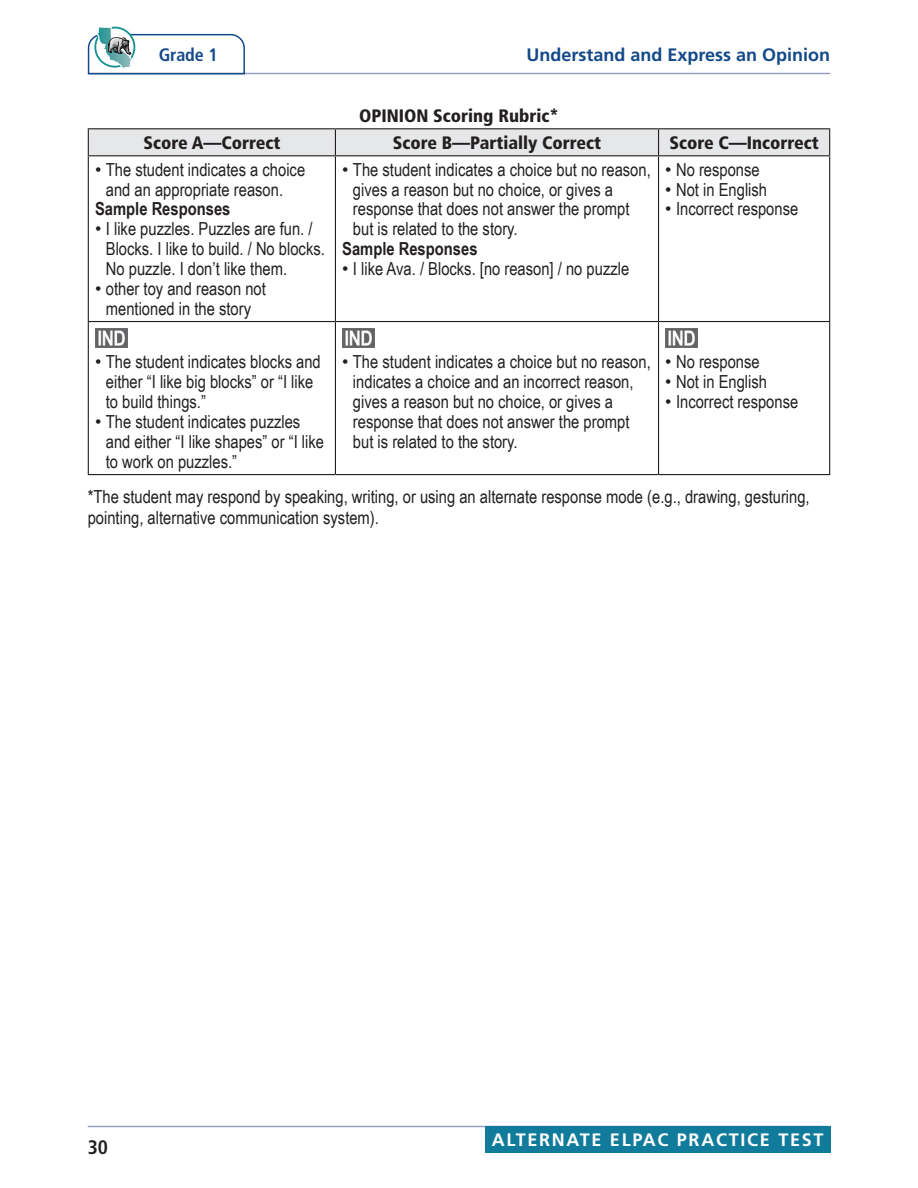
<style>
.page{position:relative;width:918px;height:1188px;background:#fff}
.page>*{position:absolute;margin:0;border:0;box-sizing:border-box;transform-origin:0 0}
.t1{font:700 condensed 19.5px "Frutiger LT Std";color:#231f20}
.Rubric_Bulleted_item{font:18px/19.8px "Arial Narrow";color:#231f20}
.Rubric_Column_Headin{font:18px/21px "Arial Narrow";color:#231f20}
.Rubric_Column_Headin-2{font:900 condensed 18px "Frutiger LT Std";color:#231f20}
.Rubric_Bulleted_item-2{font:700 18px "Arial Narrow";color:#231f20}
.t2{font:700 18px "Frutiger LT Std";color:#144989}
.t3{font:700 18px "Frutiger LT Std";letter-spacing:.095em;color:#fff}
.t4{font:700 condensed 18px "Frutiger LT Std";letter-spacing:-.005em;color:#144989}
.s1{font-family:"Arial"}
</style>
<div class="page">
<hr style="left:88px;top:1126px;width:742px;height:1px;background:#9a9fc3">
<div style="left:485px;top:1126px;width:345px;height:27px;background:#107b9a"></div>
<hr style="left:89px;top:73px;width:741px;height:1px;background:#9a9fc3">
<svg style="left:87px;top:27px;width:159px;height:48px"></svg>
<hr style="left:88px;top:128px;width:247px;height:1px;background:#231f20">
<hr style="left:335px;top:128px;width:324px;height:1px;background:#231f20">
<hr style="left:659px;top:128px;width:171px;height:1px;background:#231f20">
<div style="left:88px;top:129px;width:742px;height:26px;background:#e6e7e9"></div>
<hr style="left:88px;top:155px;width:247px;height:1px;background:#231f20">
<hr style="left:88px;top:156px;width:1px;height:165px;background:#231f20">
<hr style="left:335px;top:155px;width:324px;height:1px;background:#231f20">
<hr style="left:335px;top:156px;width:1px;height:165px;background:#231f20">
<hr style="left:659px;top:155px;width:171px;height:1px;background:#231f20">
<hr style="left:658px;top:156px;width:1px;height:165px;background:#231f20">
<hr style="left:829px;top:156px;width:1px;height:165px;background:#231f20">
<hr style="left:88px;top:321px;width:247px;height:1px;background:#231f20">
<hr style="left:88px;top:322px;width:1px;height:152px;background:#231f20">
<hr style="left:335px;top:321px;width:324px;height:1px;background:#231f20">
<hr style="left:335px;top:322px;width:1px;height:152px;background:#231f20">
<hr style="left:659px;top:321px;width:171px;height:1px;background:#231f20">
<hr style="left:658px;top:322px;width:1px;height:152px;background:#231f20">
<hr style="left:829px;top:322px;width:1px;height:152px;background:#231f20">
<hr style="left:88px;top:474px;width:247px;height:1px;background:#231f20">
<hr style="left:335px;top:474px;width:324px;height:1px;background:#231f20">
<hr style="left:659px;top:474px;width:171px;height:1px;background:#231f20">
<img style="left:95px;top:328px;width:32px;height:20px">
<img style="left:342px;top:328px;width:33px;height:20px">
<img style="left:665px;top:328px;width:33px;height:20px">
<p class="t4" style="left:159px;top:44px;width:60px">Grade 1</p>
<p class="t2" style="left:527px;top:44px;width:305px">Understand and Express an Opinion</p>
<p class="Rubric_Column_Headin-2" style="left:359px;top:104px;width:201px">OPINION Scoring Rubric*</p>
<p class="Rubric_Column_Headin-2" style="left:143px;top:132px;width:139px">Score A—Correct</p>
<p class="Rubric_Column_Headin-2" style="left:393px;top:132px;width:210px">Score B—Partially Correct</p>
<p class="Rubric_Column_Headin-2" style="left:669px;top:132px;width:151px">Score C—Incorrect</p>
<p class="Rubric_Bulleted_item" style="left:106px;top:159px;width:201px;text-indent:-11px"><span class="s1">•</span> The student indicates a choice and an appropriate reason.</p>
<p class="Rubric_Bulleted_item-2" style="left:95px;top:195px;width:137px">Sample Responses</p>
<p class="Rubric_Bulleted_item" style="left:106px;top:218px;width:221px;text-indent:-11px"><span class="s1">•</span> I like puzzles. Puzzles are fun. /<br>Blocks. I like to build. / No blocks.<br>No puzzle. I don’t like them.</p>
<p class="Rubric_Bulleted_item" style="left:95px;top:278px;width:172px;text-align:center"><span class="s1">•</span> other toy and reason not mentioned in the story</p>
<p class="Rubric_Bulleted_item" style="left:353px;top:159px;width:299px;text-indent:-11px"><span class="s1">•</span> The student indicates a choice but no reason, gives a reason but no choice, or gives a response that does not answer the prompt but is related to the story.</p>
<p class="Rubric_Bulleted_item-2" style="left:342px;top:235px;width:137px">Sample Responses</p>
<p class="Rubric_Bulleted_item" style="left:342px;top:258px;width:289px"><span class="s1">•</span> I like Ava. / Blocks. [no reason] / no puzzle</p>
<p class="Rubric_Bulleted_item" style="left:665px;top:159px;width:96px"><span class="s1">•</span> No response</p>
<p class="Rubric_Bulleted_item" style="left:665px;top:179px;width:103px"><span class="s1">•</span> Not in English</p>
<p class="Rubric_Bulleted_item" style="left:665px;top:199px;width:135px"><span class="s1">•</span> Incorrect response</p>
<p class="Rubric_Bulleted_item" style="left:106px;top:352px;width:216px;text-indent:-11px"><span class="s1">•</span> The student indicates blocks and either “I like big blocks” or “I like to build things.”</p>
<p class="Rubric_Bulleted_item" style="left:106px;top:411px;width:220px;text-indent:-11px"><span class="s1">•</span> The student indicates puzzles and either “I like shapes” or “I like to work on puzzles.”</p>
<p class="Rubric_Bulleted_item" style="left:353px;top:352px;width:299px;text-indent:-11px"><span class="s1">•</span> The student indicates a choice but no reason, indicates a choice and an incorrect reason, gives a reason but no choice, or gives a response that does not answer the prompt but is related to the story.</p>
<p class="Rubric_Bulleted_item" style="left:665px;top:352px;width:96px"><span class="s1">•</span> No response</p>
<p class="Rubric_Bulleted_item" style="left:665px;top:371px;width:103px"><span class="s1">•</span> Not in English</p>
<p class="Rubric_Bulleted_item" style="left:665px;top:391px;width:135px"><span class="s1">•</span> Incorrect response</p>
<p class="Rubric_Column_Headin" style="left:88px;top:485px;width:723px">*The student may respond by speaking, writing, or using an alternate response mode (e.g., drawing, gesturing, pointing, alternative communication system).</p>
<p class="t1" style="left:88px;top:1136px;width:22px">30</p>
<p class="t3" style="left:492px;top:1129px;width:333px">ALTERNATE ELPAC PRACTICE TEST</p>
</div>
